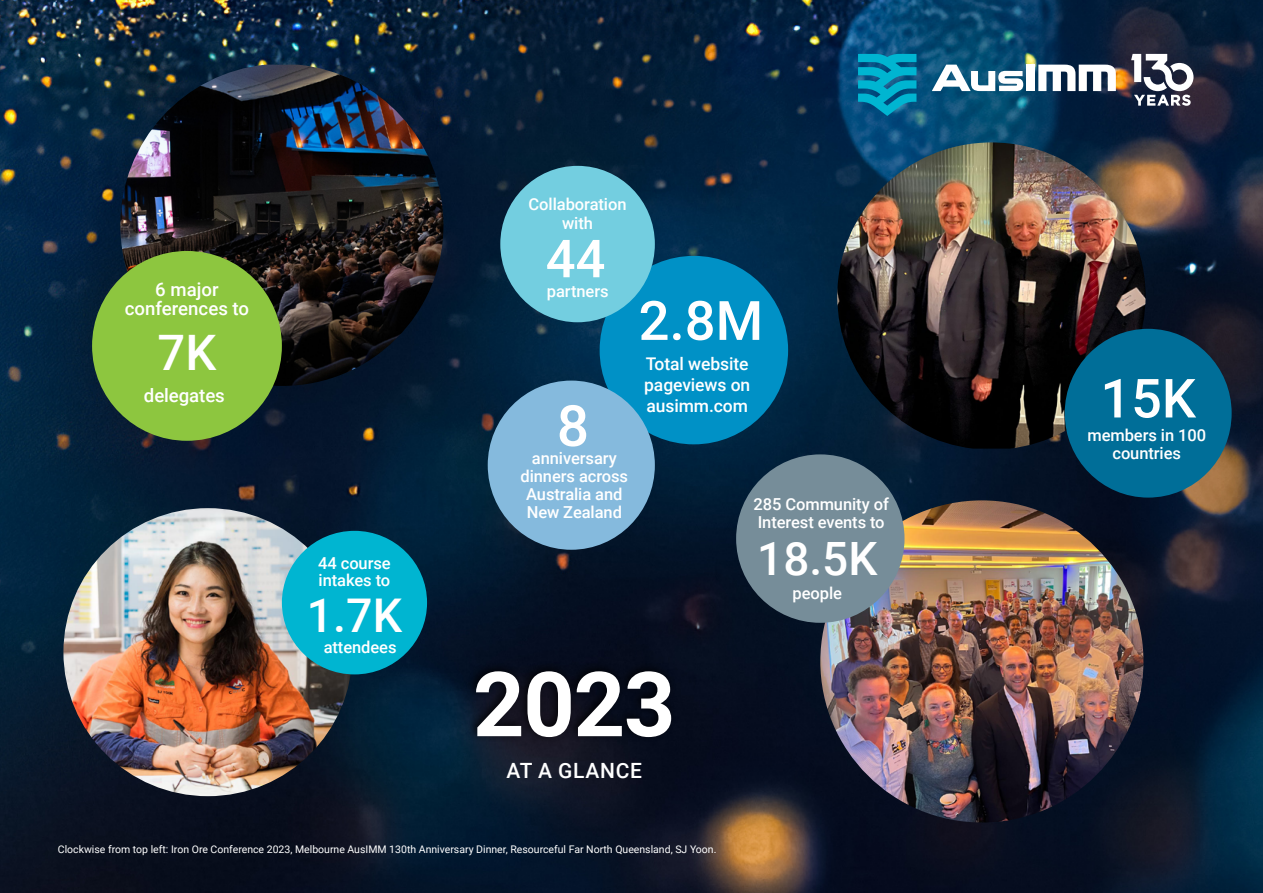
<style>
.page{position:relative;width:1263px;height:893px;background:#fff}
.page>*{position:absolute;margin:0;border:0;box-sizing:border-box;transform-origin:0 0}
.t1{font:700 90px "Roboto";color:#fff}
.t2{font:500 57px "Roboto";color:#fff}
.t3{font:500 54.45px "Roboto";color:#fff}
.t4{font:500 54px "Roboto";color:#fff}
.t5{font:500 52.5px "Roboto";color:#fff}
.t6{font:500 48.9px "Roboto";color:#fff}
.t7{font:500 46.5px "Roboto";color:#fff}
.t8{font:500 45.9px "Roboto";color:#fff}
.t9{font:500 21px "Roboto";letter-spacing:.035em;color:#fff}
.t10{font:500 18.6px/18.9px "Roboto";color:#fff;text-align:center}
.t11{font:500 17.55px/21px "Roboto";letter-spacing:-.005em;color:#fff;text-align:justify}
.t12{font:500 16.5px/18px "Roboto";letter-spacing:-.005em;color:#fff;text-align:center}
.t13{font:10.5px "Roboto";color:#fff}
</style>
<div class="page">
<img style="left:0;top:0;width:1263px;height:893px">
<img style="left:120px;top:65px;width:323px;height:321px">
<div style="left:600px;top:256px;width:188px;height:188px;background:#0091c6;border-radius:50%"></div>
<img style="left:63px;top:508px;width:289px;height:288px">
<img style="left:837px;top:142px;width:308px;height:307px">
<div style="left:282px;top:531px;width:145px;height:143px;background:#00b5d1;border-radius:50%"></div>
<div style="left:1065px;top:329px;width:166px;height:169px;background:#006e98;border-radius:50%"></div>
<div style="left:500px;top:166px;width:155px;height:156px;background:#73cee0;border-radius:50%"></div>
<div style="left:488px;top:381px;width:167px;height:169px;background:#85badd;border-radius:50%"></div>
<img style="left:820px;top:500px;width:323px;height:322px">
<div style="left:736px;top:454px;width:168px;height:169px;background:#768d99;border-radius:50%"></div>
<div style="left:465px;top:661px;width:211px;height:81px;background:#000;opacity:.75"></div>
<svg style="left:1038px;top:65px;width:78px;height:26px"></svg>
<div style="left:1026px;top:65px;width:8px;height:26px;background:#fff"></div>
<svg style="left:932px;top:65px;width:91px;height:26px"></svg>
<svg style="left:858px;top:54px;width:58px;height:62px;background:#038eb2"></svg>
<svg style="left:1131px;top:54px;width:62px;height:52px"></svg>
<div style="left:92px;top:251px;width:190px;height:190px;background:#8dc63f;border-radius:50%"></div>
<p class="t10" style="left:125px;top:280px;width:126px">6 major conferences to</p>
<h3 class="t6" style="left:158px;top:319px;width:60px">7K</h3>
<p class="t10" style="left:144px;top:386px;width:82px">delegates</p>
<p class="t12" style="left:318px;top:553px;width:74px;line-height:17.4px;text-align:left">44 course intakes to</p>
<h3 class="t7" style="left:307px;top:583px;width:97px">1.7K</h3>
<p class="t12" style="left:324px;top:637px;width:74px">attendees</p>
<p class="t12" style="left:529px;top:194px;width:99px;line-height:19.2px">Collaboration with</p>
<h3 class="t5" style="left:546px;top:222px;width:61px">44</h3>
<p class="t12" style="left:547px;top:282px;width:63px">partners</p>
<h2 class="t2" style="left:557px;top:386px;width:34px">8</h2>
<p class="t12" style="left:520px;top:449px;width:109px">anniversary dinners across<br>Australia and<br>New Zealand</p>
<h3 class="t3" style="left:639px;top:282px;width:126px">2.8M</h3>
<p class="t11" style="left:644px;top:353px;width:108px">Total website pageviews on ausimm.com</p>
<p class="t12" style="left:753px;top:495px;width:137px;text-align:left">285 Community of<br>Interest events to</p>
<h3 class="t8" style="left:757px;top:526px;width:121px">18.5K</h3>
<p class="t12" style="left:792px;top:583px;width:51px">people</p>
<h1 class="t1" style="left:473px;top:641px;width:204px">2023</h1>
<p class="t9" style="left:506px;top:755px;width:137px">AT A GLANCE</p>
<p class="t13" style="left:58px;top:842px;width:660px">Clockwise from top left: Iron Ore Conference 2023, Melbourne AusIMM 130th Anniversary Dinner, Resourceful Far North Queensland, SJ Yoon.</p>
<h3 class="t4" style="left:1100px;top:360px;width:97px">15K</h3>
<p class="t12" style="left:1087px;top:426px;width:120px">members in 100 countries</p>
</div>
